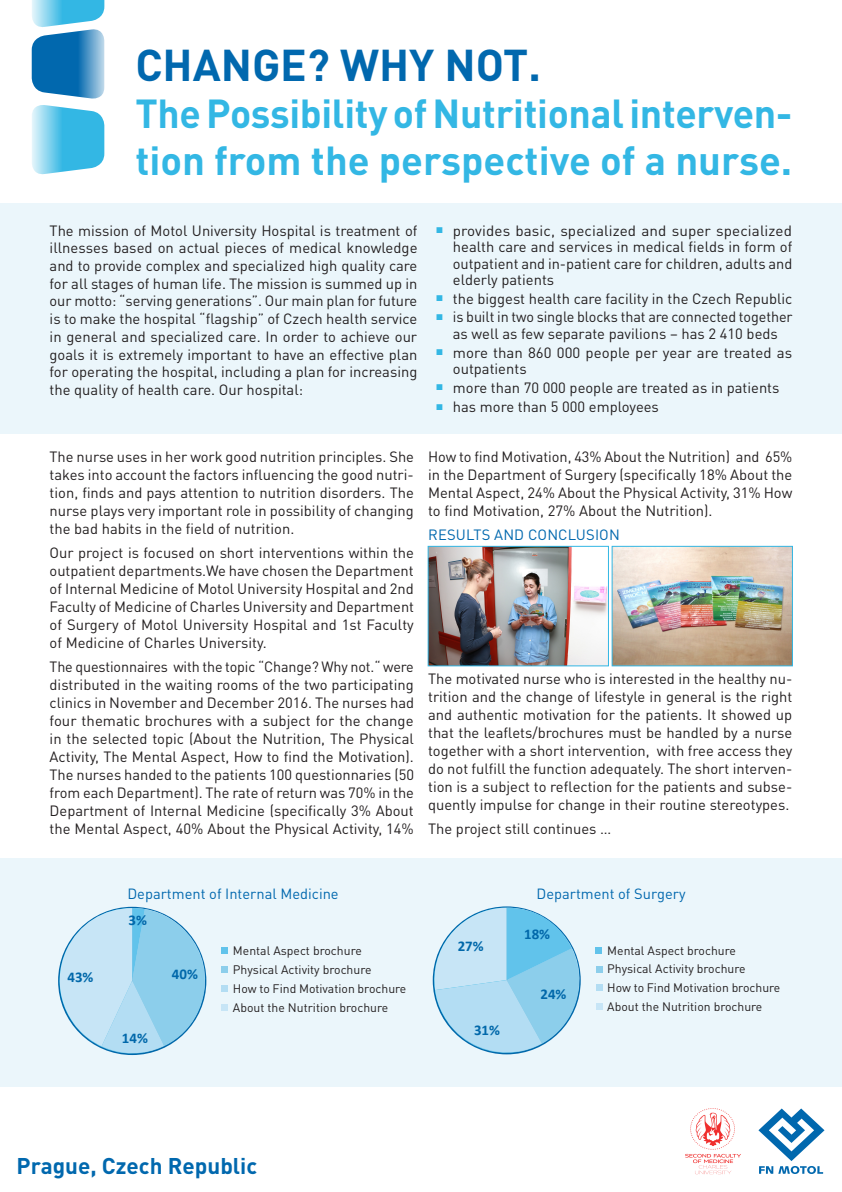
<style>
.page{position:relative;width:842px;height:1192px;background:#fff}
.page>*{position:absolute;margin:0;border:0;box-sizing:border-box;transform-origin:0 0}
.t1{font:700 44px "DIN Pro";color:#0168ae}
.t2{font:700 40px/47px "DIN Pro";letter-spacing:-.01em;color:#33b7e4}
.t3{font:700 22.5px "DIN Pro";color:#0168ae}
.t4{font:700 14.9px "Calibri";color:#0168aa}
.t5{font:14.75px/18px "DIN Pro";color:#231f20;text-align:justify}
.t6{font:14.75px "DIN Pro";letter-spacing:.01em;color:#0168ae}
.t7{font:14.65px "DIN Pro";color:#0168ae}
.t8{font:12.2px/18.8px "DIN Pro";color:#231f20}
</style>
<div class="page">
<div style="left:0;top:858px;width:842px;height:228px;background:#ebf6fb"></div>
<img style="left:430px;top:548px;width:176px;height:116px">
<div style="left:428px;top:546px;width:180px;height:120px;border:1px solid #33b7e4"></div>
<div style="left:0;top:203px;width:842px;height:231px;background:#ebf6fb"></div>
<svg style="left:758px;top:1108px;width:66px;height:66px"></svg>
<img style="left:685px;top:1108px;width:56px;height:67px">
<div style="left:221px;top:947px;width:7px;height:7px;background:#61c3eb"></div>
<div style="left:221px;top:966px;width:7px;height:7px;background:#8cceeb"></div>
<div style="left:221px;top:985px;width:7px;height:7px;background:#b3ddf3"></div>
<div style="left:221px;top:1004px;width:7px;height:7px;background:#c7e5f6"></div>
<svg style="left:58px;top:908px;width:149px;height:148px"></svg>
<div style="left:595px;top:947px;width:7px;height:7px;background:#61c3eb"></div>
<div style="left:595px;top:966px;width:7px;height:7px;background:#8cceeb"></div>
<div style="left:595px;top:985px;width:7px;height:6px;background:#b3ddf3"></div>
<div style="left:595px;top:1003px;width:7px;height:7px;background:#c7e5f6"></div>
<svg style="left:432px;top:908px;width:149px;height:147px"></svg>
<svg style="left:32px;top:0;width:72px;height:172px"></svg>
<svg style="left:32px;top:99px;width:30px;height:76px"></svg>
<svg style="left:32px;top:0;width:30px;height:27px"></svg>
<svg style="left:77px;top:23px;width:28px;height:82px"></svg>
<img style="left:614px;top:548px;width:176px;height:116px">
<div style="left:612px;top:546px;width:180px;height:120px;border:1px solid #33b7e4"></div>
<p class="t1" style="left:135px;top:35px;width:407px">CHANGE? WHY NOT.</p>
<p class="t2" style="left:135px;top:88px;width:658px">The Possibility of Nutritional interven&shy;tion from the perspective of a nurse.</p>
<p class="t5" style="left:50px;top:221px;width:369px;line-height:17.7px">The mission of Motol University Hospital is treatment of illnesses based on actual pieces of medical knowledge and to provide complex and specialized high quality care for all stages of human life. The mission is summed up in our motto: “serving generations”. Our main plan for future is to make the hospital “flagship” of Czech health service in general and specialized care. In order to achieve our goals it is extremely important to have an effective plan for operating the hospital, including a plan for increasing the quality of health care. Our hospital:</p>
<p class="t5" style="left:453px;top:221px;width:341px;line-height:16.5px;text-indent:-17px"><sup>■</sup> provides basic, specialized and super specialized health care and services in medical fields in form of outpatient and in-patient care for children, adults and elderly patients</p>
<p class="t5" style="left:436px;top:289px;width:358px"><sup>■</sup> the biggest health care facility in the Czech Republic</p>
<p class="t5" style="left:436px;top:308px;width:358px;line-height:16.5px;text-align:center"><sup>■</sup> is built in two single blocks that are connected together as well as few separate pavilions – has 2 410 beds</p>
<p class="t5" style="left:453px;top:343px;width:341px;line-height:16.5px;text-indent:-17px"><sup>■</sup> more than 860 000 people per year are treated as outpatients</p>
<p class="t5" style="left:436px;top:378px;width:345px"><sup>■</sup> more than 70 000 people are treated as in patients</p>
<p class="t5" style="left:436px;top:398px;width:225px"><sup>■</sup> has more than 5 000 employees</p>
<p class="t5" style="left:50px;top:447px;width:366px">The nurse uses in her work good nutrition principles. She takes into account the factors influencing the good nutri&shy;tion, finds and pays attention to nutrition disorders. The nurse plays very important role in possibility of changing the bad habits in the field of nutrition.</p>
<p class="t5" style="left:50px;top:543px;width:366px">Our project is focused on short interventions within the outpatient departments.We have chosen the Department of Internal Medicine of Motol University Hospital and 2nd Faculty of Medicine of Charles University and Department of Surgery of Motol University Hospital and 1st Faculty of Medicine of Charles University.</p>
<p class="t5" style="left:50px;top:657px;width:366px">The questionnaires with the topic “Change? Why not.“ were distributed in the waiting rooms of the two participating clinics in November and December 2016. The nurses had four thematic brochures with a subject for the change in the selected topic (About the Nutrition, The Physical Activity, The Mental Aspect, How to find the Motivation).<br>The nurses handed to the patients 100 questionnaries (50 from each Department). The rate of return was 70% in the Department of Internal Medicine (specifically 3% About the Mental Aspect, 40% About the Physical Activity, 14%</p>
<p class="t5" style="left:428px;top:447px;width:366px">How to find Motivation, 43% About the Nutrition) and 65% in the Department of Surgery (specifically 18% About the Mental Aspect, 24% About the Physical Activity, 31% How to find Motivation, 27% About the Nutrition).</p>
<p class="t6" style="left:428px;top:525px;width:193px">RESULTS AND CONCLUSION</p>
<p class="t5" style="left:428px;top:669px;width:366px">The motivated nurse who is interested in the healthy nu&shy;trition and the change of lifestyle in general is the right and authentic motivation for the patients. It showed up that the leaflets/brochures must be handled by a nurse together with a short intervention, with free access they do not fulfill the function adequately. The short interven&shy;tion is a subject to reflection for the patients and subse&shy;quently impulse for change in their routine stereotypes.</p>
<p class="t5" style="left:428px;top:819px;width:185px">The project still continues …</p>
<p class="t4" style="left:67px;top:968px;width:27px">43%</p>
<p class="t7" style="left:127px;top:884px;width:213px">Department of Internal Medicine</p>
<p class="t4" style="left:129px;top:911px;width:20px">3%</p>
<p class="t4" style="left:122px;top:1028px;width:27px">14%</p>
<p class="t4" style="left:172px;top:965px;width:27px">40%</p>
<p class="t8" style="left:233px;top:941px;width:175px">Mental Aspect brochure<br>Physical Activity brochure<br>How to Find Motivation brochure<br>About the Nutrition brochure</p>
<p class="t4" style="left:458px;top:937px;width:27px">27%</p>
<p class="t4" style="left:474px;top:1020px;width:27px">31%</p>
<p class="t7" style="left:537px;top:884px;width:151px">Department of Surgery</p>
<p class="t4" style="left:524px;top:925px;width:27px">18%</p>
<p class="t4" style="left:540px;top:985px;width:27px">24%</p>
<p class="t8" style="left:607px;top:940px;width:175px">Mental Aspect brochure<br>Physical Activity brochure<br>How to Find Motivation brochure<br>About the Nutrition brochure</p>
<p class="t3" style="left:17px;top:1150px;width:242px">Prague, Czech Republic</p>
</div>
